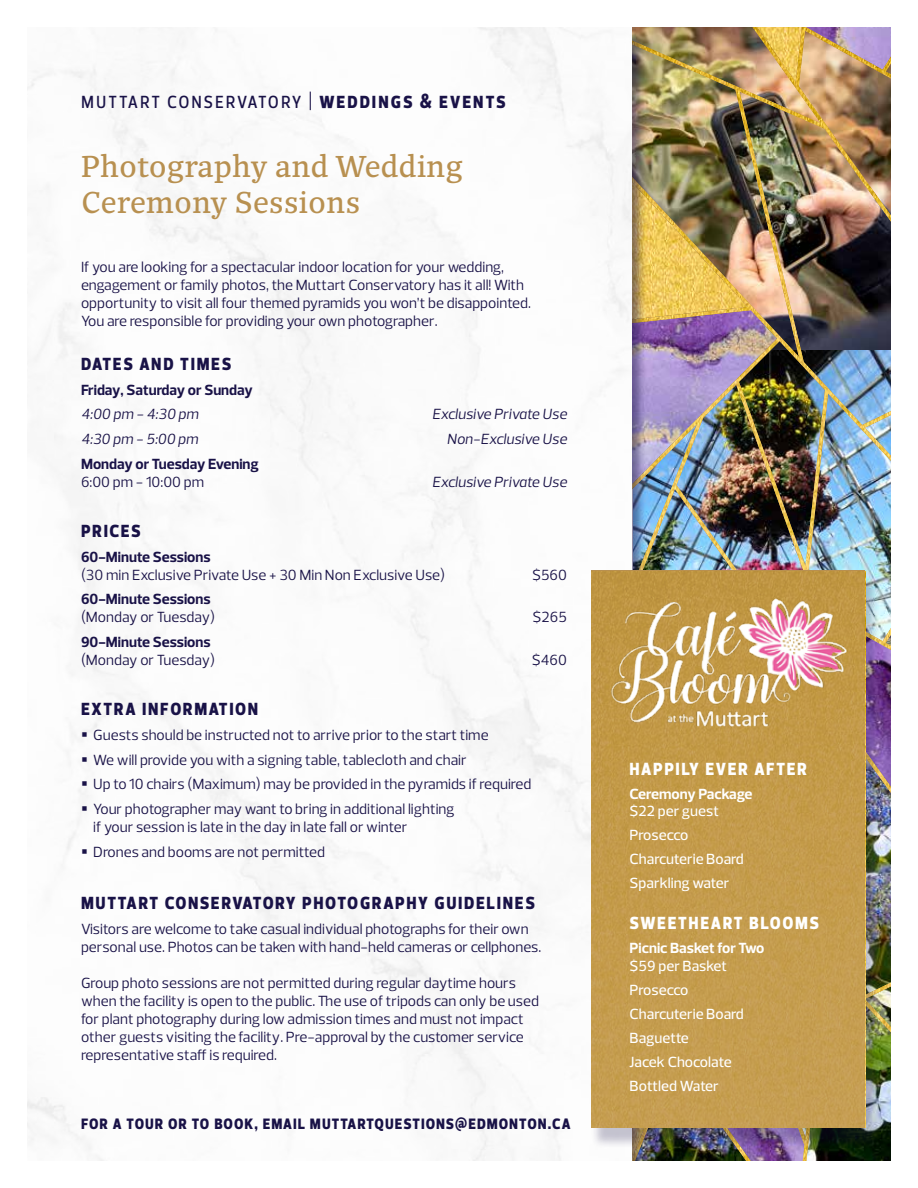
<style>
.page{position:relative;width:918px;height:1188px;background:#fff}
.page>*{position:absolute;margin:0;border:0;box-sizing:border-box;transform-origin:0 0}
.t1{font:30px/36px "Quercus 10";color:#b89050}
.t2{font:800 21px "Prelo Condensed";letter-spacing:.08em;color:#191247}
.t3{font:500 21px "Prelo Condensed";letter-spacing:.085em;color:#191247}
.t4{font:800 21px "Prelo Condensed";letter-spacing:.08em;color:#fff}
.t5{font:800 18px "Prelo Condensed";letter-spacing:.05em;color:#191247}
.t6{font:15px/18px "Prelo";color:#191247}
.t7{font:500 15px/24px "Prelo";color:#fff}
.t8{font:700 15px "Prelo";color:#191247}
.t9{font:italic 15px "Prelo";color:#191247}
.t10{font:700 15px "Prelo";color:#fff}
.s1{font-weight:800}
</style>
<div class="page">
<img style="left:632px;top:27px;width:259px;height:1134px">
<img style="left:27px;top:27px;width:605px;height:1134px">
<div style="left:591px;top:575px;width:290px;height:574px;background:#191247;opacity:.25"></div>
<div style="left:592px;top:570px;width:273px;height:558px;background:#c49c4d"></div>
<img style="left:597px;top:590px;width:258px;height:149px">
<h2 class="t3" style="left:81px;top:88px;width:426px">muttart conservatory | <span class="s1">WEDDINGS &amp; EVENTS</span></h2>
<h1 class="t1" style="left:81px;top:149px;width:383px">Photography and Wedding<br>Ceremony Sessions</h1>
<p class="t6" style="left:81px;top:258px;width:451px">If you are looking for a spectacular indoor location for your wedding, engagement or family photos, the Muttart Conservatory has it all! With opportunity to visit all four themed pyramids you won’t be disappointed.<br>You are responsible for providing your own photographer.</p>
<h2 class="t2" style="left:81px;top:350px;width:152px">DATES AND TIMES</h2>
<p class="t8" style="left:81px;top:380px;width:173px">Friday, Saturday or Sunday</p>
<p class="t9" style="left:81px;top:405px;width:119px">4:00 pm - 4:30 pm</p>
<p class="t9" style="left:432px;top:405px;width:136px">Exclusive Private Use</p>
<p class="t9" style="left:81px;top:430px;width:119px">4:30 pm - 5:00 pm</p>
<p class="t9" style="left:447px;top:430px;width:122px">Non-Exclusive Use</p>
<p class="t8" style="left:81px;top:455px;width:179px">Monday or Tuesday Evening</p>
<p class="t6" style="left:81px;top:473px;width:125px">6:00 pm - 10:00 pm</p>
<p class="t9" style="left:432px;top:473px;width:136px">Exclusive Private Use</p>
<h2 class="t2" style="left:81px;top:517px;width:61px">PRICES</h2>
<p class="t8" style="left:81px;top:547px;width:131px">60-Minute Sessions</p>
<p class="t6" style="left:81px;top:566px;width:366px">(30 min Exclusive Private Use + 30 Min Non Exclusive Use)</p>
<p class="t6" style="left:532px;top:566px;width:36px">$560</p>
<p class="t8" style="left:81px;top:590px;width:131px">60-Minute Sessions</p>
<p class="t6" style="left:81px;top:608px;width:136px">(Monday or Tuesday)</p>
<p class="t6" style="left:533px;top:608px;width:36px">$265</p>
<p class="t8" style="left:81px;top:633px;width:131px">90-Minute Sessions</p>
<p class="t6" style="left:81px;top:651px;width:136px">(Monday or Tuesday)</p>
<p class="t6" style="left:532px;top:651px;width:37px">$460</p>
<h2 class="t2" style="left:81px;top:695px;width:179px">EXTRA INFORMATION</h2>
<p class="t6" style="left:81px;top:726px;width:409px">▪ Guests should be instructed not to arrive prior to the start time</p>
<p class="t6" style="left:81px;top:751px;width:387px">▪ We will provide you with a signing table, tablecloth and chair</p>
<p class="t6" style="left:81px;top:775px;width:452px">▪ Up to 10 chairs (Maximum) may be provided in the pyramids if required</p>
<p class="t6" style="left:93px;top:800px;width:363px;text-indent:-12px">▪ Your photographer may want to bring in additional lighting if your session is late in the day in late fall or winter</p>
<p class="t6" style="left:81px;top:843px;width:245px">▪ Drones and booms are not permitted</p>
<h2 class="t2" style="left:81px;top:889px;width:455px">MUTTART CONSERVATORY PHOTOGRAPHY GUIDELINES</h2>
<p class="t6" style="left:81px;top:920px;width:462px">Visitors are welcome to take casual individual photographs for their own personal use. Photos can be taken with hand-held cameras or cellphones.</p>
<p class="t6" style="left:81px;top:974px;width:460px">Group photo sessions are not permitted during regular daytime hours when the facility is open to the public. The use of tripods can only be used for plant photography during low admission times and must not impact other guests visiting the facility. Pre-approval by the customer service representative staff is required.</p>
<p class="t5" style="left:81px;top:1112px;width:491px">FOR A TOUR OR TO BOOK, EMAIL MUTTARTQUESTIONS@EDMONTON.CA</p>
<h2 class="t4" style="left:630px;top:755px;width:179px">HAPPILY EVER AFTER</h2>
<p class="t10" style="left:630px;top:785px;width:124px">Ceremony Package</p>
<p class="t7" style="left:630px;top:799px;width:116px">$22 per guest<br>Prosecco<br>Charcuterie Board<br>Sparkling water</p>
<h2 class="t4" style="left:630px;top:909px;width:191px">SWEETHEART BLOOMS</h2>
<p class="t10" style="left:630px;top:939px;width:136px">Picnic Basket for Two</p>
<p class="t7" style="left:630px;top:954px;width:116px">$59 per Basket<br>Prosecco<br>Charcuterie Board<br>Baguette<br>Jacek Chocolate<br>Bottled Water</p>
</div>
